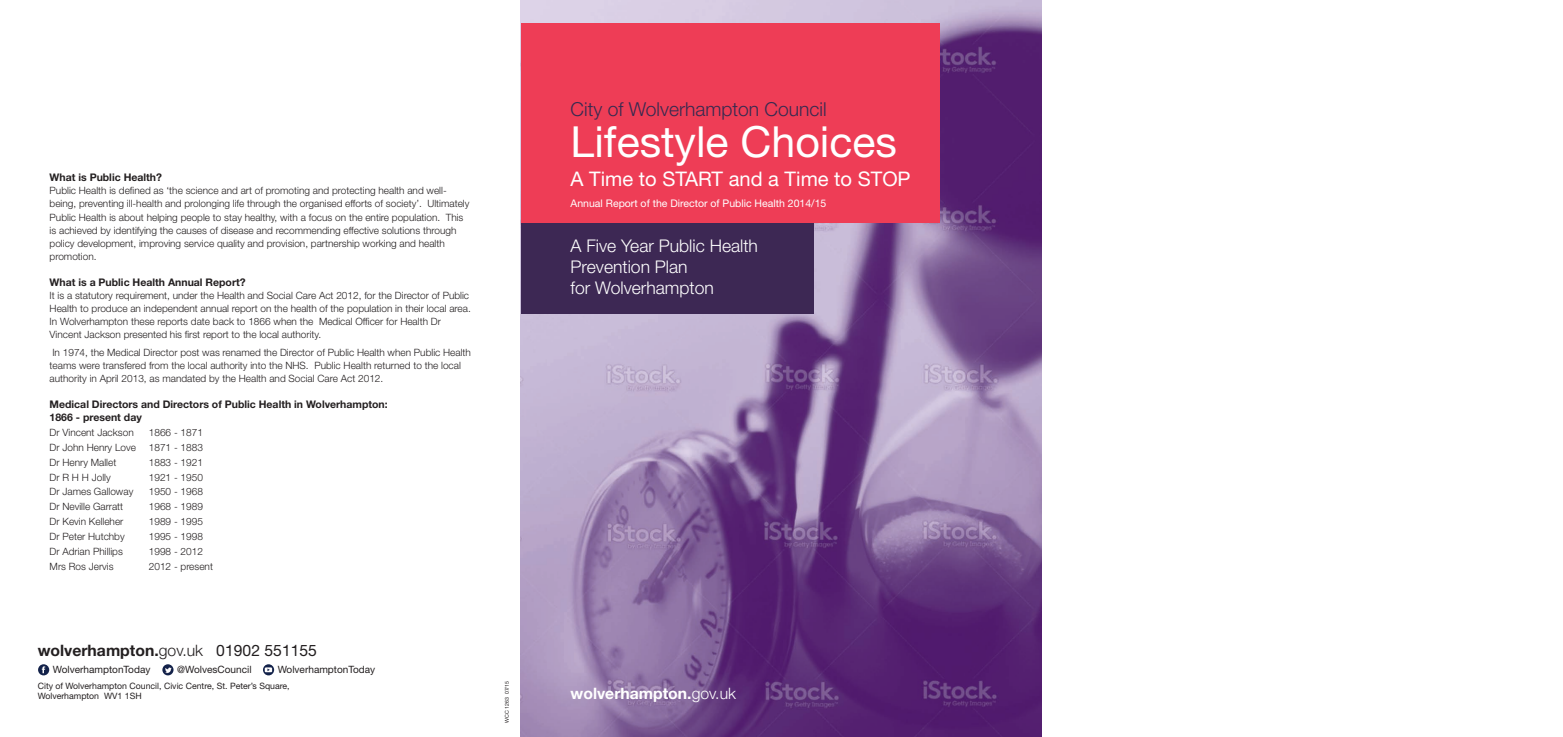
<style>
.page{position:relative;width:1563px;height:737px;background:#fff}
.page>*{position:absolute;margin:0;border:0;box-sizing:border-box;transform-origin:0 0}
.t1{font:42.88px "Helvetica Neue LT Std";color:#fff}
.t2{font:20.12px "Helvetica Neue LT Std";color:#fff}
.t3{font:300 19.25px "Helvetica Neue LT Std";color:#362a50}
.t4{font:300 17.5px/21px "Helvetica Neue LT Std";color:#fff}
.t5{font:700 15.75px "Helvetica Neue LT Std";color:#231f20}
.t6{font:700 15.75px "Helvetica Neue LT Std";color:#fff}
.t7{font:700 10.5px/13.1px "Helvetica Neue LT Std";color:#231f20}
.t8{font:10.5px "Helvetica Neue LT Std";color:#fff}
.t9{font:300 10.06px/13.1px "Helvetica Neue LT Std";color:#231f20}
.t10{font:10.06px "Helvetica Neue LT Std";color:#231f20}
.t11{font:8.75px/10.5px "Helvetica Neue LT Std";color:#231f20}
.t12{font:5.25px "Helvetica Neue LT Std";color:#231f20}
.s1{font-weight:300}
.s2{font-weight:400}
</style>
<div class="page">
<img style="left:521px;top:0;width:521px;height:737px">
<div style="left:521px;top:23px;width:418px;height:200px;background:#ee3d56"></div>
<div style="left:521px;top:223px;width:292px;height:91px;background:#3d2854"></div>
<svg style="left:38px;top:664px;width:11px;height:11px"></svg>
<svg style="left:162px;top:664px;width:11px;height:11px"></svg>
<svg style="left:263px;top:664px;width:11px;height:11px"></svg>
<p class="t7" style="left:50px;top:172px;width:114px">What is Public Health?</p>
<p class="t9" style="left:50px;top:185px;width:421px">Public Health is defined as ‘the science and art of promoting and protecting health and well&shy;being, preventing ill-health and prolonging life through the organised efforts of society’. Ultimately Public Health is about helping people to stay healthy, with a focus on the entire population. This is achieved by identifying the causes of disease and recommending effective solutions through policy development, improving service quality and provision, partnership working and health promotion.</p>
<p class="t7" style="left:50px;top:276px;width:197px">What is a Public Health Annual Report?</p>
<p class="t9" style="left:50px;top:289px;width:423px">It is a statutory requirement, under the Health and Social Care Act 2012, for the Director of Public Health to produce an independent annual report on the health of the population in their local area.<br>In Wolverhampton these reports date back to 1866 when the Medical Officer for Health Dr Vincent Jackson presented his first report to the local authority.</p>
<p class="t9" style="left:50px;top:347px;width:423px">In 1974, the Medical Director post was renamed the Director of Public Health when Public Health teams were transfered from the local authority into the NHS. Public Health returned to the local authority in April 2013, as mandated by the Health and Social Care Act 2012.</p>
<p class="t7" style="left:50px;top:398px;width:340px">Medical Directors and Directors of Public Health in Wolverhampton:<br>1866 - present day</p>
<p class="t9" style="left:50px;top:427px;width:86px">Dr Vincent Jackson</p>
<p class="t9" style="left:149px;top:427px;width:56px">1866 - 1871</p>
<p class="t9" style="left:50px;top:441px;width:88px">Dr John Henry Love</p>
<p class="t9" style="left:149px;top:441px;width:56px">1871 - 1883</p>
<p class="t9" style="left:50px;top:456px;width:68px">Dr Henry Mallet</p>
<p class="t9" style="left:149px;top:456px;width:56px">1883 - 1921</p>
<p class="t9" style="left:50px;top:471px;width:63px">Dr R H H Jolly</p>
<p class="t9" style="left:149px;top:471px;width:56px">1921 - 1950</p>
<p class="t9" style="left:50px;top:486px;width:85px">Dr James Galloway</p>
<p class="t9" style="left:149px;top:486px;width:56px">1950 - 1968</p>
<p class="t9" style="left:50px;top:501px;width:75px">Dr Neville Garratt</p>
<p class="t9" style="left:149px;top:501px;width:56px">1968 - 1989</p>
<p class="t9" style="left:50px;top:516px;width:75px">Dr Kevin Kelleher</p>
<p class="t9" style="left:149px;top:516px;width:56px">1989 - 1995</p>
<p class="t9" style="left:50px;top:531px;width:77px">Dr Peter Hutchby</p>
<p class="t9" style="left:149px;top:531px;width:56px">1995 - 1998</p>
<p class="t9" style="left:50px;top:546px;width:75px">Dr Adrian Phillips</p>
<p class="t9" style="left:149px;top:546px;width:56px">1998 - 2012</p>
<p class="t9" style="left:50px;top:560px;width:65px">Mrs Ros Jervis</p>
<p class="t9" style="left:149px;top:560px;width:66px">2012 - present</p>
<h3 class="t3" style="left:570px;top:103px;width:258px">City of Wolverhampton Council</h3>
<h1 class="t1" style="left:570px;top:126px;width:328px">Lifestyle Choices</h1>
<h2 class="t2" style="left:570px;top:172px;width:341px">A Time to START and a Time to STOP</h2>
<p class="t8" style="left:570px;top:200px;width:257px">Annual Report of the Director of Public Health 2014/15</p>
<h3 class="t4" style="left:570px;top:236px;width:189px">A Five Year Public Health<br>Prevention Plan<br>for Wolverhampton</h3>
<h3 class="t5" style="left:38px;top:644px;width:281px">wolverhampton.<span class="s1">gov.uk</span> <span class="s2">01902 551155</span></h3>
<p class="t11" style="left:38px;top:681px;width:253px">City of Wolverhampton Council, Civic Centre, St. Peter’s Square,<br>Wolverhampton WV1 1SH</p>
<p class="t12" style="left:505px;top:723px;width:43px;rotate:-90deg">WCC 1263 07/15</p>
<h3 class="t6" style="left:570px;top:687px;width:167px">wolverhampton.<span class="s1">gov.uk</span></h3>
<p class="t10" style="left:53px;top:666px;width:99px">WolverhamptonToday</p>
<p class="t10" style="left:177px;top:666px;width:76px">@WolvesCouncil</p>
<p class="t10" style="left:278px;top:666px;width:99px">WolverhamptonToday</p>
</div>
